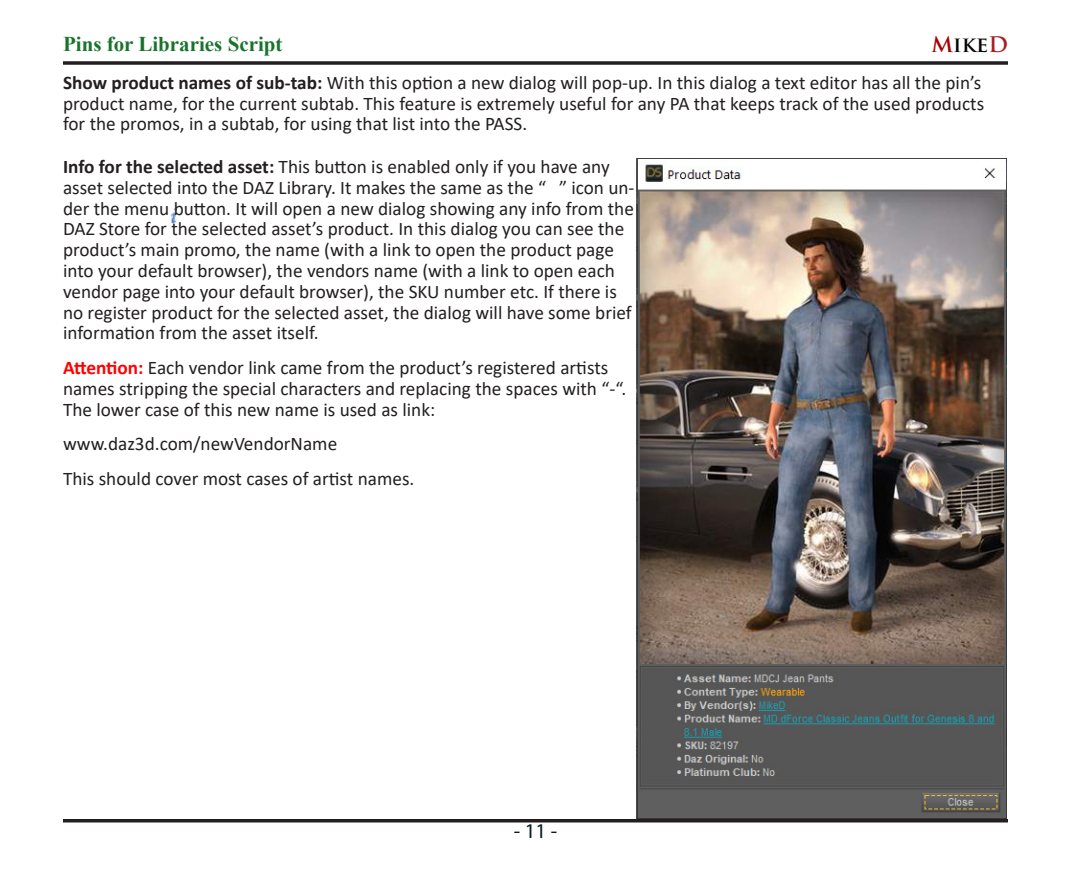
<style>
.page{position:relative;width:1071px;height:882px;background:#fff}
.page>*{position:absolute;margin:0;border:0;box-sizing:border-box;transform-origin:0 0}
.t1{font:700 21px "Times New Roman";color:#19732d}
.t2{font:700 21px "Trajan Pro";color:#040503}
.t3{font:21px "Myriad Pro";color:#051c20}
.t4{font:19.25px/20.8px "Calibri";color:#231f20}
.s1{color:#a00}
.s2{color:#a91d21}
.s3{font-weight:700}
.s4{font-weight:700;color:#f00}
</style>
<div class="page">
<svg style="left:63px;top:61px;width:945px;height:4px;background:#3e3a3b"></svg>
<hr style="left:63px;top:819px;width:945px;height:3px;background:#231f20">
<img style="left:170px;top:207px;width:7px;height:17px">
<img style="left:636px;top:159px;width:370px;height:660px">
<p class="t1" style="left:63px;top:29px;width:221px">Pins for Libraries Script</p>
<p class="t2" style="left:931px;top:32px;width:78px"><span class="s1">M</span>ike<span class="s2">D</span></p>
<p class="t4" style="left:63px;top:72px;width:923px"><span class="s3">Show product names of sub-tab:</span> With this option a new dialog will pop-up. In this dialog a text editor has all the pin’s product name, for the current subtab. This feature is extremely useful for any PA that keeps track of the used products for the promos, in a subtab, for using that list into the PASS.</p>
<p class="t4" style="left:63px;top:156px;width:573px"><span class="s3">Info for the selected asset:</span> This button is enabled only if you have any asset selected into the DAZ Library. It makes the same as the “ ” icon un&shy;der the menu button. It will open a new dialog showing any info from the DAZ Store for the selected asset’s product. In this dialog you can see the product’s main promo, the name (with a link to open the product page into your default browser), the vendors name (with a link to open each vendor page into your default browser), the SKU number etc. If there is no register product for the selected asset, the dialog will have some brief information from the asset itself.</p>
<p class="t4" style="left:63px;top:357px;width:565px"><span class="s4">Attention:</span> Each vendor link came from the product’s registered artists names stripping the special characters and replacing the spaces with “-“.<br>The lower case of this new name is used as link:</p>
<p class="t4" style="left:63px;top:433px;width:276px">www.daz3d.com/newVendorName</p>
<p class="t4" style="left:63px;top:468px;width:353px">This should cover most cases of artist names.</p>
<p class="t3" style="left:514px;top:818px;width:45px">- 11 -</p>
</div>
